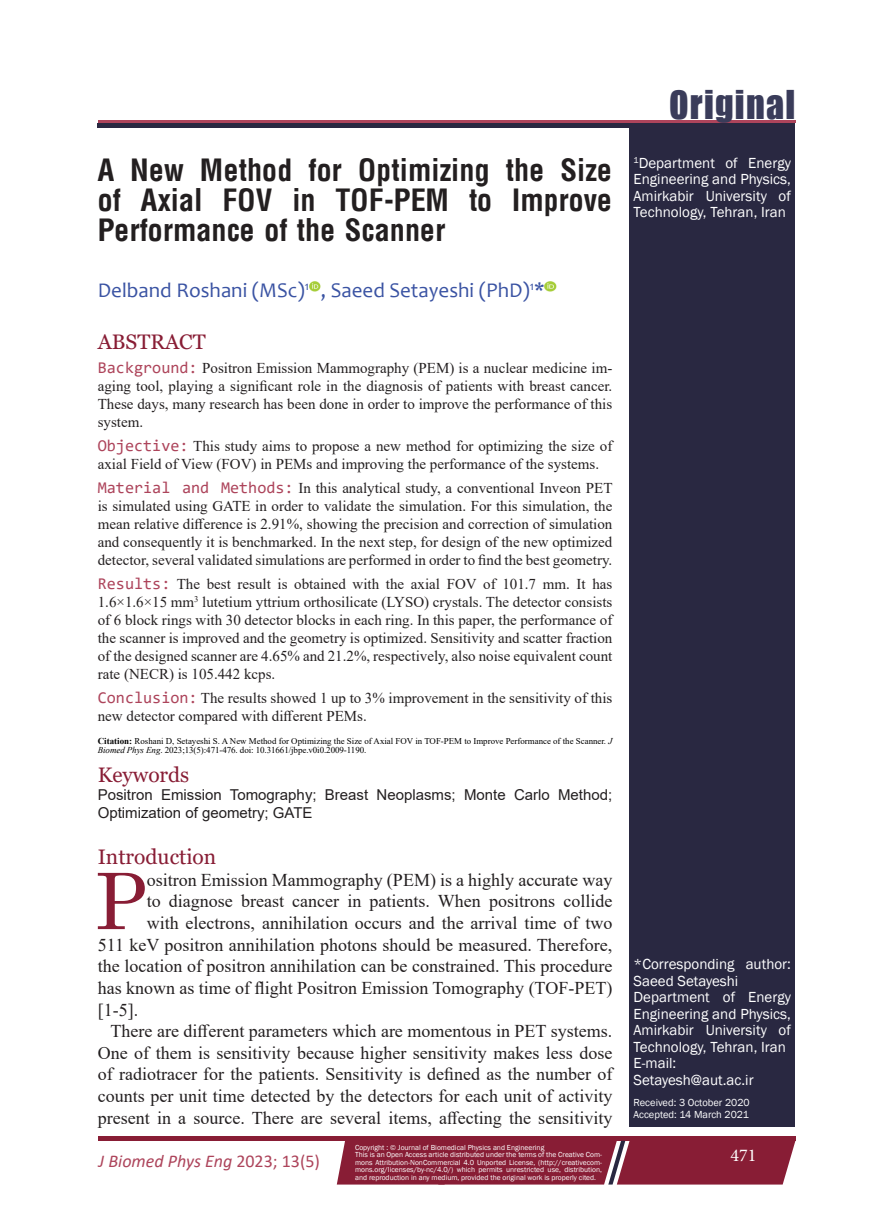
<style>
.page{position:relative;width:893px;height:1212px;background:#fff}
.page>*{position:absolute;margin:0;border:0;box-sizing:border-box;transform-origin:0 0}
.First_Paragraph{font:77.85px "Century Schoolbook";color:#881d35}
.Type_of_Article{font:40.5px "Billboard";letter-spacing:.03em;color:#3a3c5a}
.t1{font:700 30px/30px "Arena Condensed";color:#231f20;text-align:justify}
.AUTHOR{font:21px "Candara";color:#3a53a3}
.Heading{font:21px "Georgia";color:#881d35}
.Structured_Abstract{font:21px "Georgia";color:#881d35}
.First_Paragraph-2{font:18px "Times New Roman";color:#231f20}
.Body{font:18px/21.6px "Times New Roman";color:#231f20;text-align:justify}
.t2{font:italic 18px "Calibri";color:#ad445b}
.t3{font:18px "Minion Pro";color:#fff}
.Structured_Abstract-2{font:15px/18px "Times New Roman";color:#231f20;text-align:justify}
.Affiliation{font:15px/16.5px "Franklin Gothic";color:#fff;text-align:justify}
.Keywords{font:15px/18px "Arial";color:#231f20}
.Affiliation-2{font:10.5px "Franklin Gothic";color:#fff}
.Structured_Abstract-3{font:9px "Times New Roman";letter-spacing:-.01em;color:#000}
.Structured_Abstract-4{font:8.85px "Times New Roman";color:#000}
.Affiliation-3{font:7.5px/7.5px "Franklin Gothic";color:#fff;text-align:justify}
.s1{font-family:"Consolas";font-size:16.5px;color:#ae455b}
.s2{font-family:"Consolas";font-size:16.5px;color:#ad445b}
.s3{font-weight:700;font-size:9px}
.s4{font-style:italic;font-size:9px}
.s5{font-style:italic}
.s6{font-style:normal}
</style>
<div class="page">
<div style="left:98px;top:1136px;width:697px;height:5px;background:#881d35"></div>
<hr style="left:98px;top:120px;width:698px;height:2px;background:#ad445b">
<div style="left:629px;top:126px;width:166px;height:1001px;background:#292841"></div>
<div style="left:98px;top:123px;width:697px;height:5px;background:#292841"></div>
<svg style="left:309px;top:282px;width:12px;height:9px"></svg>
<svg style="left:545px;top:282px;width:12px;height:9px"></svg>
<div style="left:337px;top:1141px;width:458px;height:43px;background:#881d35"></div>
<p class="t1" style="left:98px;top:155px;width:516px">A New Method for Optimizing the Size of Axial FOV in TOF-PEM to Improve Performance of the Scanner</p>
<p class="AUTHOR" style="left:98px;top:277px;width:449px">Delband Roshani (MSc)<sup>1</sup> , Saeed Setayeshi (PhD)<sup>1</sup>*</p>
<p class="Heading" style="left:98px;top:329px;width:109px">ABSTRACT</p>
<p class="Structured_Abstract-2" style="left:98px;top:358px;width:516px"><span class="s1">Background:</span> Positron Emission Mammography (PEM) is a nuclear medicine im&shy;aging tool, playing a significant role in the diagnosis of patients with breast cancer.<br>These days, many research has been done in order to improve the performance of this system.</p>
<p class="Structured_Abstract-2" style="left:98px;top:436px;width:516px"><span class="s2">Objective:</span> This study aims to propose a new method for optimizing the size of axial Field of View (FOV) in PEMs and improving the performance of the systems.</p>
<p class="Structured_Abstract-2" style="left:98px;top:478px;width:516px"><span class="s2">Material and Methods:</span> In this analytical study, a conventional Inveon PET is simulated using GATE in order to validate the simulation. For this simulation, the mean relative difference is 2.91%, showing the precision and correction of simulation and consequently it is benchmarked. In the next step, for design of the new optimized detector, several validated simulations are performed in order to find the best geometry.</p>
<p class="Structured_Abstract-2" style="left:98px;top:574px;width:516px"><span class="s2">Results:</span> The best result is obtained with the axial FOV of 101.7 mm. It has 1.6×1.6×15 mm<sup>3</sup> lutetium yttrium orthosilicate (LYSO) crystals. The detector consists of 6 block rings with 30 detector blocks in each ring. In this paper, the performance of the scanner is improved and the geometry is optimized. Sensitivity and scatter fraction of the designed scanner are 4.65% and 21.2%, respectively, also noise equivalent count rate (NECR) is 105.442 kcps.</p>
<p class="Structured_Abstract-2" style="left:98px;top:688px;width:516px"><span class="s2">Conclusion:</span> The results showed 1 up to 3% improvement in the sensitivity of this new detector compared with different PEMs.</p>
<p class="Structured_Abstract-4" style="left:98px;top:734px;width:516px"><span class="s3">Citation:</span> Roshani D, Setayeshi S. A New Method for Optimizing the Size of Axial FOV in TOF-PEM to Improve Performance of the Scanner. <span class="s4">J</span></p>
<p class="Structured_Abstract-3" style="left:98px;top:743px;width:270px"><span class="s5">Biomed Phys Eng</span>. 2023;13(5):471-476. doi: 10.31661/jbpe.v0i0.2009-1190.</p>
<p class="Structured_Abstract" style="left:98px;top:762px;width:93px">Keywords</p>
<p class="Keywords" style="left:98px;top:786px;width:516px">Positron Emission Tomography; Breast Neoplasms; Monte Carlo Method;<br>Optimization of geometry; GATE</p>
<p class="Heading" style="left:98px;top:844px;width:120px">Introduction</p>
<p class="First_Paragraph" style="left:95px;top:835px;width:53px">P</p>
<p class="First_Paragraph-2" style="left:147px;top:867px;width:467px">ositron Emission Mammography (PEM) is a highly accurate way</p>
<p class="First_Paragraph-2" style="left:147px;top:889px;width:467px">to diagnose breast cancer in patients. When positrons collide</p>
<p class="First_Paragraph-2" style="left:147px;top:910px;width:467px">with electrons, annihilation occurs and the arrival time of two</p>
<p class="First_Paragraph-2" style="left:98px;top:932px;width:516px">511 keV positron annihilation photons should be measured. Therefore,</p>
<p class="First_Paragraph-2" style="left:98px;top:953px;width:516px">the location of positron annihilation can be constrained. This procedure</p>
<p class="First_Paragraph-2" style="left:98px;top:975px;width:516px">has known as time of flight Positron Emission Tomography (TOF-PET)</p>
<p class="First_Paragraph-2" style="left:98px;top:997px;width:42px">[1-5].</p>
<p class="Body" style="left:98px;top:1020px;width:516px;text-indent:13px">There are different parameters which are momentous in PET systems.<br>One of them is sensitivity because higher sensitivity makes less dose of radiotracer for the patients. Sensitivity is defined as the number of counts per unit time detected by the detectors for each unit of activity present in a source. There are several items, affecting the sensitivity</p>
<p class="Type_of_Article" style="left:669px;top:83px;width:128px">Original</p>
<p class="Affiliation" style="left:634px;top:155px;width:159px"><sup>1</sup>Department of Energy Engineering and Physics, Amirkabir University of Technology, Tehran, Iran</p>
<p class="Affiliation" style="left:634px;top:956px;width:159px">*Corresponding author:<br>Saeed Setayeshi</p>
<p class="Affiliation" style="left:634px;top:989px;width:159px">Department of Energy Engineering and Physics, Amirkabir University of Technology, Tehran, Iran</p>
<p class="Affiliation" style="left:634px;top:1055px;width:44px">E-mail:</p>
<p class="Affiliation" style="left:634px;top:1072px;width:122px">Setayesh@aut.ac.ir</p>
<p class="Affiliation-2" style="left:634px;top:1096px;width:118px">Received: 3 October 2020</p>
<p class="Affiliation-2" style="left:634px;top:1108px;width:117px">Accepted: 14 March 2021</p>
<p class="t2" style="left:99px;top:1148px;width:223px">J Biomed Phys Eng <span class="s6">2023; 13(5)</span></p>
<p class="Affiliation-3" style="left:355px;top:1143px;width:191px">Copyright : © Journal of Biomedical Physics and Engineering</p>
<p class="Affiliation-3" style="left:355px;top:1151px;width:249px">This is an Open Access article distributed under the terms of the Creative Com&shy;mons Attribution-NonCommercial 4.0 Unported License, (http://creativecom&shy;mons.org/licenses/by-nc/4.0/) which permits unrestricted use, distribution, and reproduction in any medium, provided the original work is properly cited.</p>
<p class="t3" style="left:730px;top:1143px;width:27px">471</p>
</div>
